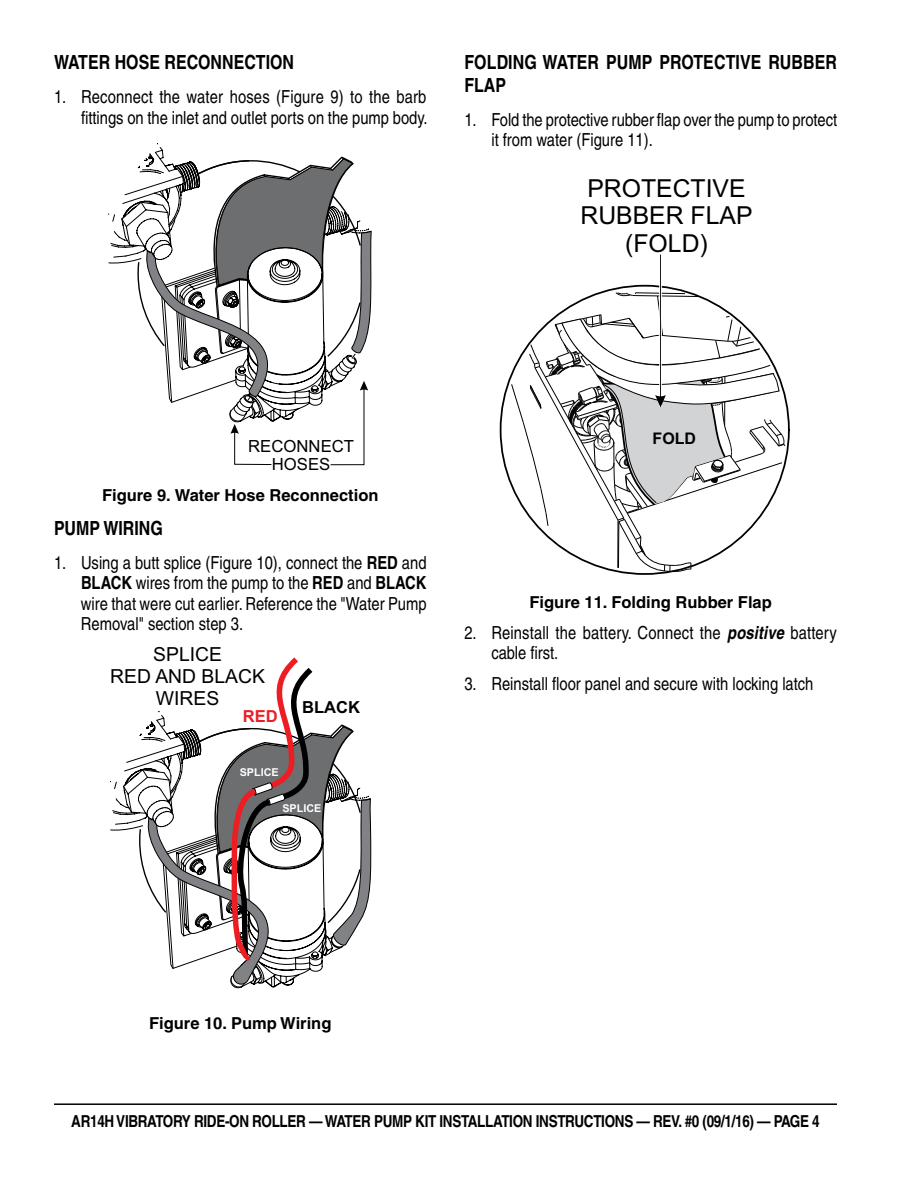
<style>
.page{position:relative;width:918px;height:1188px;background:#fff}
.page>*{position:absolute;margin:0;border:0;box-sizing:border-box;transform-origin:0 0}
.t1{font:24.75px/27.8px "Arial";color:#000;text-align:center}
.t2{font:700 condensed 19.5px/22.5px "Helvetica";color:#000}
.t3{font:19.35px/21.6px "Arial";color:#000;text-align:center}
.t4{font:condensed 18px/20.2px "Helvetica";color:#000}
.t5{font:16.65px/18.6px "Arial";color:#000;text-align:center}
.t6{font:700 16.65px "Arial";color:#000}
.t7{font:700 16.65px "Arial";color:#ed1d24}
.t8{font:700 condensed 16.5px "Helvetica";letter-spacing:-.02em;color:#000}
.t9{font:700 16.5px "Helvetica";color:#000}
.t10{font:700 16.05px "Arial";color:#000}
.t11{font:700 10.8px "Arial";color:#fff}
.s1{font-weight:700}
.s2{font-weight:700;font-style:italic}
</style>
<div class="page">
<hr style="left:54px;top:1103px;width:783px;height:2px;background:#000">
<svg style="left:108px;top:143px;width:264px;height:323px"></svg>
<svg style="left:110px;top:657px;width:262px;height:332px"></svg>
<svg style="left:511px;top:255px;width:275px;height:317px"></svg>
<p class="t2" style="left:54px;top:51px;width:242px">WATER HOSE RECONNECTION</p>
<p class="t4" style="left:54px;top:87px;width:375px;text-align:right">1. Reconnect the water hoses (Figure 9) to the barb fittings on the inlet and outlet ports on the pump body.</p>
<p class="t2" style="left:464px;top:51px;width:374px">FOLDING WATER PUMP PROTECTIVE RUBBER<br>FLAP</p>
<p class="t4" style="left:491px;top:109px;width:347px;text-indent:-27px">1. Fold the protective rubber flap over the pump to protect it from water (Figure 11).</p>
<h1 class="t1" style="left:580px;top:174px;width:174px">PROTECTIVE<br>RUBBER FLAP (FOLD)</h1>
<p class="t5" style="left:248px;top:437px;width:107px">RECONNECT<br>HOSES</p>
<p class="t9" style="left:102px;top:486px;width:278px">Figure 9. Water Hose Reconnection</p>
<p class="t2" style="left:54px;top:516px;width:110px">PUMP WIRING</p>
<p class="t4" style="left:81px;top:553px;width:347px;text-align:justify;text-indent:-27px">1. Using a butt splice (Figure 10), connect the <span class="s1">RED</span> and <span class="s1">BLACK</span> wires from the pump to the <span class="s1">RED</span> and <span class="s1">BLACK </span>wire that were cut earlier. Reference the "Water Pump Removal" section step 3.</p>
<p class="t3" style="left:110px;top:644px;width:156px">SPLICE<br>RED AND BLACK<br>WIRES</p>
<p class="t7" style="left:243px;top:706px;width:37px">RED</p>
<p class="t11" style="left:240px;top:766px;width:41px">SPLICE</p>
<p class="t6" style="left:302px;top:698px;width:60px">BLACK</p>
<p class="t11" style="left:282px;top:802px;width:41px">SPLICE</p>
<p class="t10" style="left:653px;top:428px;width:45px">FOLD</p>
<p class="t9" style="left:530px;top:592px;width:244px">Figure 11. Folding Rubber Flap</p>
<p class="t4" style="left:491px;top:623px;width:347px;text-indent:-27px">2. Reinstall the battery. Connect the <span class="s2">positive</span> battery cable first.</p>
<p class="t4" style="left:464px;top:674px;width:351px">3. Reinstall floor panel and secure with locking latch</p>
<p class="t9" style="left:149px;top:1013px;width:184px">Figure 10. Pump Wiring</p>
<p class="t8" style="left:71px;top:1111px;width:750px">AR14H VIBRATORY RIDE-ON ROLLER — WATER PUMP KIT INSTALLATION INSTRUCTIONS — REV. #0 (09/1/16) — PAGE 4</p>
</div>
